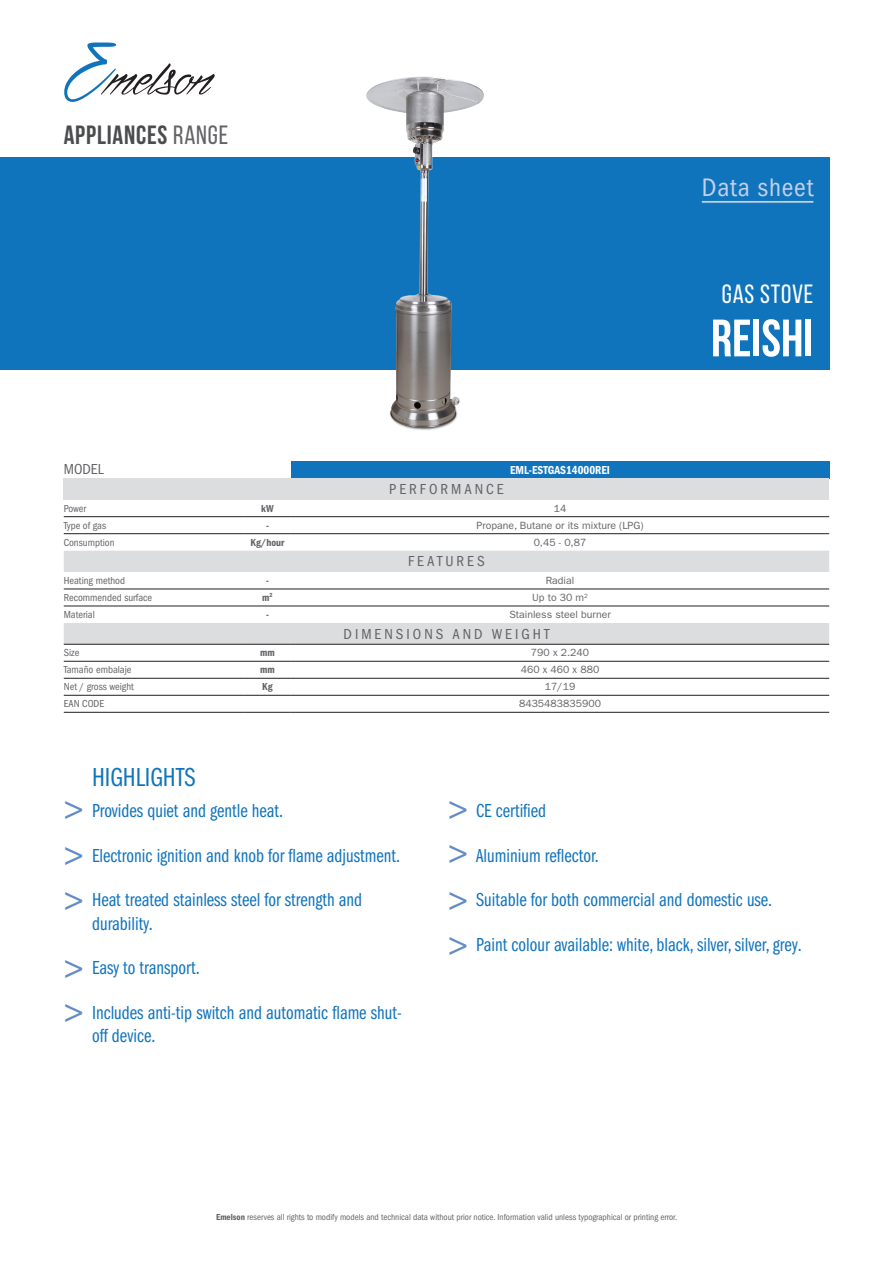
<style>
.page{position:relative;width:893px;height:1263px;background:#fff}
.page>*{position:absolute;margin:0;border:0;box-sizing:border-box;transform-origin:0 0}
._3_Serie{font:700 52.5px "Bebas Neue";color:#fff}
._5_Datos_1a_columna{font:condensed 39px "Franklin Gothic LT";color:#618cc8}
.t1{font:27px "Franklin Gothic Book Cmpr";color:#1074bc}
.t2{font:700 26.4px "Bebas Neue";letter-spacing:.03em;color:#4b4c4d}
.t3{font:26.4px "Bebas Neue";letter-spacing:.03em;color:#fff}
._1-Ficha_técnica{font:condensed 26.25px "Franklin Gothic LT";letter-spacing:.03em;color:#c4d0e9}
.t4{font:19.5px/23.4px "Franklin Gothic Book Cmpr";color:#1074bc}
._7_Cabeceras_interio{font:condensed 15px "Franklin Gothic LT";letter-spacing:.2em;color:#636366}
._3-Modelo{font:condensed 15px "Franklin Gothic LT";color:#636366}
._2-Num__Modelo_blanc{font:600 condensed 12px "Franklin Gothic LT";color:#fff;scale:.95 1}
._8-Texto_tabla{font:10.5px "Franklin Gothic LT";color:#636366}
._5_Datos_1a_columna-2{font:condensed 10.5px "Franklin Gothic LT";color:#636366}
._6_Tipo_Caracteristi{font:600 condensed 10.5px "Franklin Gothic LT";color:#636366}
._11_Texto_Informació{font:condensed 9px "Franklin Gothic LT";color:#636366}
.s1{font-weight:400;color:#636366}
.s2{font-weight:600}
</style>
<div class="page">
<div style="left:0;top:157px;width:829px;height:213px;background:#1074bc"></div>
<svg style="left:64px;top:43px;width:151px;height:59px"></svg>
<img style="left:366px;top:76px;width:118px;height:354px">
<hr style="left:702px;top:201px;width:111px;height:2px;background:#c4d0e9">
<div style="left:291px;top:461px;width:538px;height:17px;background:#1074bc"></div>
<div style="left:64px;top:478px;width:765px;height:22px;background:#dcdddf"></div>
<svg style="left:64px;top:551px;width:765px;height:93px"></svg>
<hr style="left:64px;top:644px;width:180px;height:1px;background:#231f20">
<hr style="left:64px;top:661px;width:180px;height:1px;background:#231f20">
<hr style="left:64px;top:678px;width:180px;height:1px;background:#231f20">
<hr style="left:244px;top:644px;width:47px;height:1px;background:#231f20">
<hr style="left:291px;top:644px;width:538px;height:1px;background:#231f20">
<hr style="left:244px;top:661px;width:47px;height:1px;background:#231f20">
<hr style="left:291px;top:661px;width:538px;height:1px;background:#231f20">
<hr style="left:244px;top:678px;width:47px;height:1px;background:#231f20">
<hr style="left:291px;top:678px;width:538px;height:1px;background:#231f20">
<hr style="left:64px;top:695px;width:180px;height:1px;background:#231f20">
<hr style="left:244px;top:695px;width:47px;height:1px;background:#231f20">
<hr style="left:291px;top:695px;width:538px;height:1px;background:#231f20">
<hr style="left:64px;top:712px;width:180px;height:1px;background:#231f20">
<hr style="left:244px;top:712px;width:47px;height:1px;background:#231f20">
<hr style="left:291px;top:712px;width:538px;height:1px;background:#231f20">
<hr style="left:64px;top:589px;width:180px;height:1px;background:#231f20">
<hr style="left:244px;top:589px;width:47px;height:1px;background:#231f20">
<hr style="left:291px;top:589px;width:538px;height:1px;background:#231f20">
<hr style="left:64px;top:606px;width:180px;height:1px;background:#231f20">
<hr style="left:244px;top:606px;width:47px;height:1px;background:#231f20">
<hr style="left:291px;top:606px;width:538px;height:1px;background:#231f20">
<hr style="left:64px;top:516px;width:180px;height:1px;background:#231f20">
<hr style="left:244px;top:516px;width:47px;height:1px;background:#231f20">
<hr style="left:291px;top:516px;width:538px;height:1px;background:#231f20">
<hr style="left:64px;top:533px;width:180px;height:1px;background:#231f20">
<hr style="left:244px;top:533px;width:47px;height:1px;background:#231f20">
<hr style="left:291px;top:533px;width:538px;height:1px;background:#231f20">
<p class="t2" style="left:64px;top:121px;width:166px">APPLIANCES <span class="s1">RANGE</span></p>
<p class="_3-Modelo" style="left:64px;top:461px;width:41px">MODEL</p>
<p class="_2-Num__Modelo_blanc" style="left:510px;top:463px;width:107px">EML-ESTGAS14000REI</p>
<p class="_7_Cabeceras_interio" style="left:389px;top:481px;width:116px">PERFORMANCE</p>
<p class="_5_Datos_1a_columna-2" style="left:64px;top:502px;width:24px">Power</p>
<p class="_6_Tipo_Caracteristi" style="left:261px;top:502px;width:14px">kW</p>
<p class="_8-Texto_tabla" style="left:554px;top:502px;width:14px">14</p>
<p class="_5_Datos_1a_columna-2" style="left:64px;top:519px;width:44px">Type of gas</p>
<p class="_6_Tipo_Caracteristi" style="left:266px;top:519px;width:4px">-</p>
<p class="_8-Texto_tabla" style="left:476px;top:519px;width:169px">Propane, Butane or its mixture (LPG)</p>
<p class="_5_Datos_1a_columna-2" style="left:64px;top:536px;width:52px">Consumption</p>
<p class="_6_Tipo_Caracteristi" style="left:250px;top:536px;width:35px">Kg/hour</p>
<p class="_8-Texto_tabla" style="left:534px;top:536px;width:54px">0,45 - 0,87</p>
<p class="_7_Cabeceras_interio" style="left:408px;top:553px;width:78px">FEATURES</p>
<p class="_5_Datos_1a_columna-2" style="left:64px;top:574px;width:63px">Heating method</p>
<p class="_6_Tipo_Caracteristi" style="left:266px;top:574px;width:4px">-</p>
<p class="_8-Texto_tabla" style="left:546px;top:574px;width:30px">Radial</p>
<p class="_5_Datos_1a_columna-2" style="left:64px;top:592px;width:90px">Recommended surface</p>
<p class="_6_Tipo_Caracteristi" style="left:262px;top:591px;width:12px">m<sup>2</sup></p>
<p class="_8-Texto_tabla" style="left:532px;top:591px;width:57px">Up to 30 m<sup>2</sup></p>
<p class="_5_Datos_1a_columna-2" style="left:64px;top:609px;width:33px">Material</p>
<p class="_6_Tipo_Caracteristi" style="left:266px;top:609px;width:4px">-</p>
<p class="_8-Texto_tabla" style="left:509px;top:609px;width:103px">Stainless steel burner</p>
<p class="_7_Cabeceras_interio" style="left:344px;top:625px;width:207px">DIMENSIONS AND WEIGHT</p>
<p class="_5_Datos_1a_columna-2" style="left:64px;top:647px;width:17px">Size</p>
<p class="_6_Tipo_Caracteristi" style="left:260px;top:647px;width:16px">mm</p>
<p class="_8-Texto_tabla" style="left:531px;top:647px;width:60px">790 x 2.240</p>
<p class="_5_Datos_1a_columna-2" style="left:64px;top:664px;width:69px">Tamaño embalaje</p>
<p class="_6_Tipo_Caracteristi" style="left:260px;top:664px;width:16px">mm</p>
<p class="_8-Texto_tabla" style="left:521px;top:664px;width:80px">460 x 460 x 880</p>
<p class="_5_Datos_1a_columna-2" style="left:64px;top:681px;width:72px">Net / gross weight</p>
<p class="_6_Tipo_Caracteristi" style="left:262px;top:681px;width:12px">Kg</p>
<p class="_8-Texto_tabla" style="left:545px;top:681px;width:32px">17/19</p>
<p class="_5_Datos_1a_columna-2" style="left:64px;top:698px;width:42px">EAN CODE</p>
<p class="_8-Texto_tabla" style="left:519px;top:698px;width:83px">8435483835900</p>
<p class="t1" style="left:92px;top:762px;width:105px">HIGHLIGHTS</p>
<p class="_1-Ficha_técnica" style="left:702px;top:173px;width:113px">Data sheet</p>
<p class="t3" style="left:722px;top:280px;width:93px">GAS STOVE</p>
<p class="_3_Serie" style="left:711px;top:309px;width:104px">REISHI</p>
<p class="_5_Datos_1a_columna" style="left:64px;top:788px;width:21px">&gt;</p>
<p class="_5_Datos_1a_columna" style="left:448px;top:788px;width:21px">&gt;</p>
<p class="_5_Datos_1a_columna" style="left:64px;top:834px;width:21px">&gt;</p>
<p class="_5_Datos_1a_columna" style="left:64px;top:879px;width:21px">&gt;</p>
<p class="t4" style="left:92px;top:799px;width:193px">Provides quiet and gentle heat.</p>
<p class="t4" style="left:92px;top:844px;width:309px">Electronic ignition and knob for flame adjustment.</p>
<p class="t4" style="left:92px;top:888px;width:272px">Heat treated stainless steel for strength and durability.</p>
<p class="t4" style="left:92px;top:956px;width:109px">Easy to transport.</p>
<p class="t4" style="left:92px;top:1001px;width:311px">Includes anti-tip switch and automatic flame shut&shy;off device.</p>
<p class="_5_Datos_1a_columna" style="left:448px;top:832px;width:21px">&gt;</p>
<p class="_5_Datos_1a_columna" style="left:448px;top:879px;width:21px">&gt;</p>
<p class="_5_Datos_1a_columna" style="left:448px;top:924px;width:21px">&gt;</p>
<p class="_5_Datos_1a_columna" style="left:64px;top:947px;width:21px">&gt;</p>
<p class="_5_Datos_1a_columna" style="left:64px;top:991px;width:21px">&gt;</p>
<p class="t4" style="left:476px;top:799px;width:71px">CE certified</p>
<p class="t4" style="left:476px;top:844px;width:124px">Aluminium reflector.</p>
<p class="t4" style="left:476px;top:888px;width:297px">Suitable for both commercial and domestic use.</p>
<p class="t4" style="left:476px;top:933px;width:327px">Paint colour available: white, black, silver, silver, grey.</p>
<p class="_11_Texto_Informació" style="left:216px;top:1212px;width:463px"><span class="s2">Emelson</span> reserves all rights to modify models and technical data without prior notice. Information valid unless typographical or printing error.</p>
</div>
